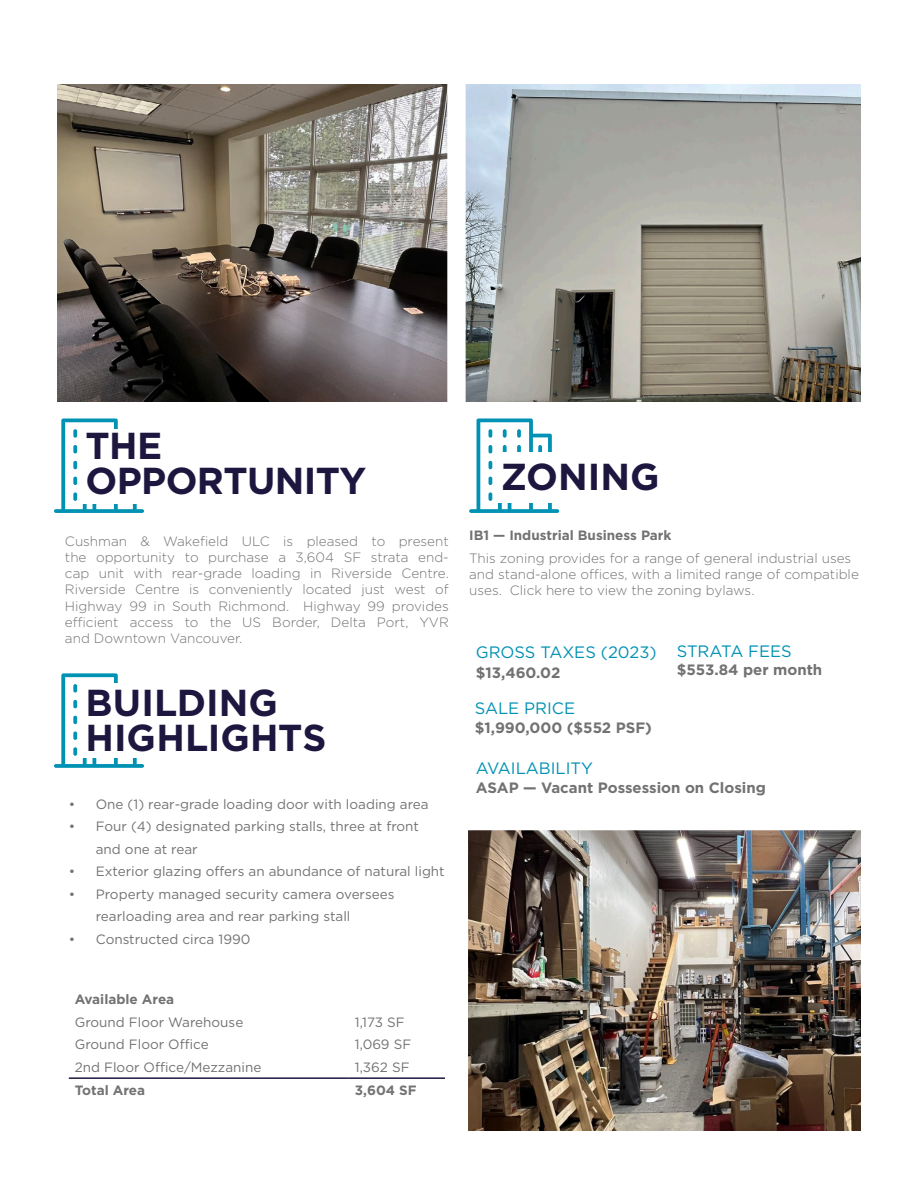
<style>
.page{position:relative;width:918px;height:1188px;background:#fff}
.page>*{position:absolute;margin:0;border:0;box-sizing:border-box;transform-origin:0 0}
.Page_Headline{font:700 37.5px/34.5px "Gotham";letter-spacing:-.005em;color:#1d1740}
.t1{font:16.5px "Gotham";color:#0091b3}
.t2{font:700 15px "Gotham";color:#717271}
.t3{font:300 13.5px/16.2px "Gotham";color:#717271;text-align:justify}
.t4{font:13.5px/22.5px "Gotham";color:#717271}
.t5{font:700 13.5px "Gotham";color:#717271}
</style>
<div class="page">
<hr style="left:69px;top:1077px;width:280px;height:2px;background:#1d1740">
<hr style="left:349px;top:1077px;width:96px;height:2px;background:#1d1740">
<img style="left:467px;top:85px;width:393px;height:316px">
<div style="left:463px;top:81px;width:401px;height:324px;border:3px solid #fff"></div>
<img style="left:469px;top:831px;width:391px;height:299px">
<div style="left:465px;top:827px;width:399px;height:307px;border:3px solid #fff"></div>
<img style="left:58px;top:85px;width:388px;height:316px">
<div style="left:54px;top:81px;width:396px;height:324px;border:3px solid #fff"></div>
<svg style="left:54px;top:419px;width:90px;height:94px"></svg>
<div style="left:81px;top:429px;width:69px;height:74px;background:#fff"></div>
<svg style="left:54px;top:673px;width:90px;height:95px"></svg>
<div style="left:81px;top:684px;width:69px;height:74px;background:#fff"></div>
<svg style="left:469px;top:419px;width:90px;height:94px"></svg>
<div style="left:496px;top:452px;width:70px;height:51px;background:#fff"></div>
<p class="Page_Headline" style="left:86px;top:428px;width:282px">THE<br>OPPORTUNITY</p>
<p class="t3" style="left:65px;top:533px;width:385px">Cushman &amp; Wakefield ULC is pleased to present the opportunity to purchase a 3,604 SF strata end&shy;cap unit with rear-grade loading in Riverside Centre.<br>Riverside Centre is conveniently located just west of Highway 99 in South Richmond. Highway 99 provides efficient access to the US Border, Delta Port, YVR and Downtown Vancouver.</p>
<p class="Page_Headline" style="left:86px;top:685px;width:242px">BUILDING<br>HIGHLIGHTS</p>
<p class="t4" style="left:69px;top:793px;width:361px">• One (1) rear-grade loading door with loading area</p>
<p class="t4" style="left:96px;top:815px;width:325px;text-indent:-27px">• Four (4) designated parking stalls, three at front and one at rear</p>
<p class="t4" style="left:69px;top:860px;width:377px">• Exterior glazing offers an abundance of natural light</p>
<p class="t4" style="left:96px;top:883px;width:300px;text-indent:-27px">• Property managed security camera oversees rearloading area and rear parking stall</p>
<p class="t4" style="left:69px;top:928px;width:183px">• Constructed circa 1990</p>
<p class="t5" style="left:75px;top:990px;width:101px">Available Area</p>
<p class="t4" style="left:75px;top:1010px;width:170px">Ground Floor Warehouse</p>
<p class="t4" style="left:355px;top:1010px;width:51px">1,173 SF</p>
<p class="t4" style="left:75px;top:1033px;width:135px">Ground Floor Office</p>
<p class="t4" style="left:355px;top:1033px;width:58px">1,069 SF</p>
<p class="t4" style="left:75px;top:1056px;width:188px">2nd Floor Office/Mezzanine</p>
<p class="t4" style="left:355px;top:1056px;width:56px">1,362 SF</p>
<p class="t5" style="left:75px;top:1081px;width:72px">Total Area</p>
<p class="t5" style="left:355px;top:1081px;width:63px">3,604 SF</p>
<p class="Page_Headline" style="left:501px;top:459px;width:160px">ZONING</p>
<p class="t5" style="left:469px;top:526px;width:204px">IB1 — Industrial Business Park</p>
<p class="t3" style="left:469px;top:550px;width:391px;text-align:left">This zoning provides for a range of general industrial uses and stand-alone offices, with a limited range of compatible uses. Click here to view the zoning bylaws.</p>
<p class="t1" style="left:476px;top:642px;width:182px">GROSS TAXES (2023)</p>
<p class="t2" style="left:476px;top:662px;width:86px">$13,460.02</p>
<p class="t1" style="left:677px;top:640px;width:117px">STRATA FEES</p>
<p class="t2" style="left:677px;top:660px;width:147px">$553.84 per month</p>
<p class="t1" style="left:475px;top:698px;width:102px">SALE PRICE</p>
<p class="t2" style="left:475px;top:718px;width:179px">$1,990,000 ($552 PSF)</p>
<p class="t1" style="left:476px;top:758px;width:119px">AVAILABILITY</p>
<p class="t2" style="left:476px;top:778px;width:292px">ASAP — Vacant Possession on Closing</p>
</div>
